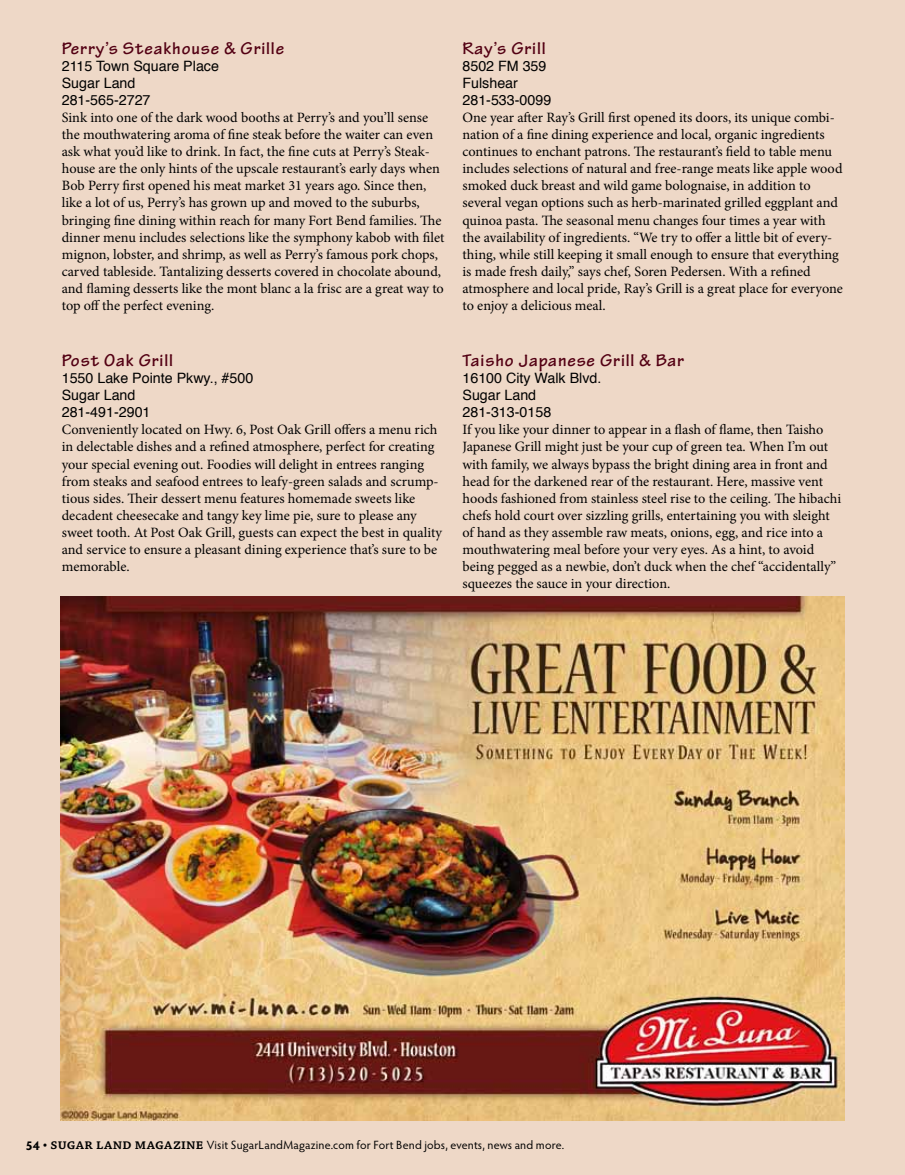
<style>
.page{position:relative;width:905px;height:1175px;background:#fff}
.page>*{position:absolute;margin:0;border:0;box-sizing:border-box;transform-origin:0 0}
.t1{font:700 18px "Tekton Pro";letter-spacing:.05em;color:#530013}
.t2{font:14.25px/17.1px "Minion Pro";color:#000}
.t3{font:14.25px/17.1px "Helvetica";color:#000}
.t4{font:12px "Hypatia Sans Pro";letter-spacing:.015em;color:#000}
.s1{font-weight:700;font-size:12.75px}
.s2{font-family:"Chaparral Pro";font-size:15px}
.s3{font-family:"Chaparral Pro";font-weight:600;font-size:15px}
</style>
<div class="page">
<div style="left:0;top:0;width:904px;height:1174px;background:#eed8c7"></div>
<img style="left:61px;top:596px;width:783px;height:524px">
<p class="t1" style="left:62px;top:37px;width:224px">Perry’s Steakhouse &amp; Grille</p>
<p class="t3" style="left:62px;top:57px;width:159px">2115 Town Square Place<br>Sugar Land<br>281-565-2727</p>
<p class="t2" style="left:62px;top:109px;width:384px">Sink into one of the dark wood booths at Perry’s and you’ll sense the mouthwatering aroma of fine steak before the waiter can even ask what you’d like to drink. In fact, the fine cuts at Perry’s Steak&shy;house are the only hints of the upscale restaurant’s early days when Bob Perry first opened his meat market 31 years ago. Since then, like a lot of us, Perry’s has grown up and moved to the suburbs, bringing fine dining within reach for many Fort Bend families. The dinner menu includes selections like the symphony kabob with filet mignon, lobster, and shrimp, as well as Perry’s famous pork chops, carved tableside. Tantalizing desserts covered in chocolate abound, and flaming desserts like the mont blanc a la frisc are a great way to top off the perfect evening.</p>
<p class="t1" style="left:62px;top:350px;width:113px">Post Oak Grill</p>
<p class="t3" style="left:62px;top:370px;width:193px">1550 Lake Pointe Pkwy., #500<br>Sugar Land<br>281-491-2901</p>
<p class="t2" style="left:62px;top:421px;width:381px">Conveniently located on Hwy. 6, Post Oak Grill offers a menu rich in delectable dishes and a refined atmosphere, perfect for creating your special evening out. Foodies will delight in entrees ranging from steaks and seafood entrees to leafy-green salads and scrump&shy;tious sides. Their dessert menu features homemade sweets like decadent cheesecake and tangy key lime pie, sure to please any sweet tooth. At Post Oak Grill, guests can expect the best in quality and service to ensure a pleasant dining experience that’s sure to be memorable.</p>
<p class="t1" style="left:462px;top:37px;width:85px">Ray’s Grill</p>
<p class="t3" style="left:462px;top:57px;width:90px">8502 FM 359<br>Fulshear<br>281-533-0099</p>
<p class="t2" style="left:462px;top:109px;width:382px">One year after Ray’s Grill first opened its doors, its unique combi&shy;nation of a fine dining experience and local, organic ingredients continues to enchant patrons. The restaurant’s field to table menu includes selections of natural and free-range meats like apple wood smoked duck breast and wild game bolognaise, in addition to several vegan options such as herb-marinated grilled eggplant and quinoa pasta. The seasonal menu changes four times a year with the availability of ingredients. “We try to offer a little bit of every&shy;thing, while still keeping it small enough to ensure that everything is made fresh daily,” says chef, Soren Pedersen. With a refined atmosphere and local pride, Ray’s Grill is a great place for everyone to enjoy a delicious meal.</p>
<p class="t1" style="left:462px;top:350px;width:223px">Taisho Japanese Grill &amp; Bar</p>
<p class="t3" style="left:462px;top:370px;width:140px">16100 City Walk Blvd.<br>Sugar Land<br>281-313-0158</p>
<p class="t2" style="left:462px;top:421px;width:380px">If you like your dinner to appear in a flash of flame, then Taisho Japanese Grill might just be your cup of green tea. When I’m out with family, we always bypass the bright dining area in front and head for the darkened rear of the restaurant. Here, massive vent hoods fashioned from stainless steel rise to the ceiling. The hibachi chefs hold court over sizzling grills, entertaining you with sleight of hand as they assemble raw meats, onions, egg, and rice into a mouthwatering meal before your very eyes. As a hint, to avoid being pegged as a newbie, don’t duck when the chef “accidentally” squeezes the sauce in your direction.</p>
<p class="t4" style="left:26px;top:1136px;width:540px"><span class="s1">54</span> <span class="s2">•</span> <span class="s3">sugar land magazine</span> Visit SugarLandMagazine.com for Fort Bend jobs, events, news and more.</p>
</div>
